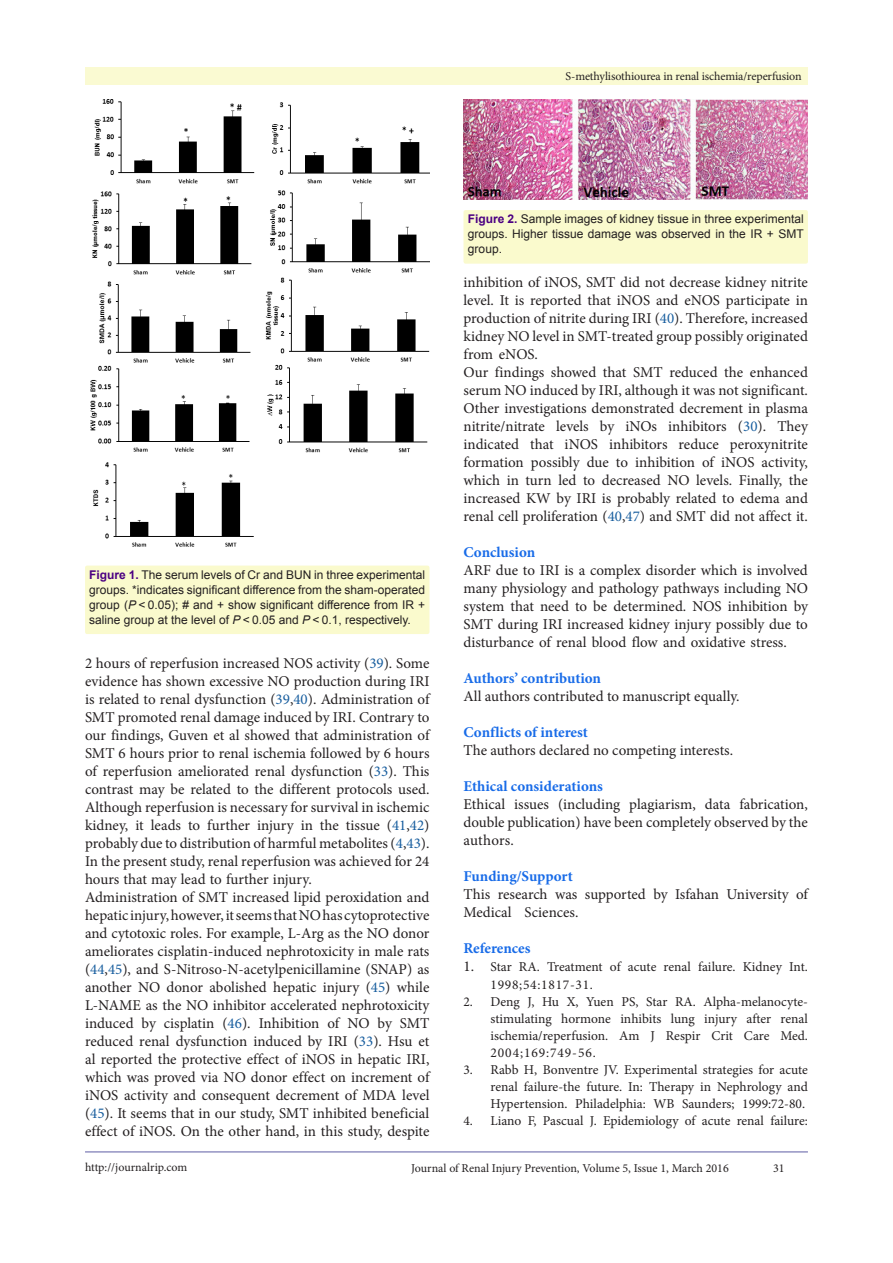
<style>
.page{position:relative;width:893px;height:1263px;background:#fff}
.page>*{position:absolute;margin:0;border:0;box-sizing:border-box;transform-origin:0 0}
.Default{font:15px/18px "Minion Pro";color:#231f20;text-align:justify}
.Default-2{font:700 15px "Minion Pro";color:#196ce8}
.t1{font:13.5px/17.1px "Minion Pro";color:#231f20;text-align:justify}
.t2{font:12px/15px "Arial";color:#231f20;text-align:justify}
.t3{font:12px "Minion Pro";letter-spacing:-.01em;color:#231f20}
.s1{font-weight:700;color:#4b0082}
.s2{font-style:italic}
.s3{color:#175d9e}
.s4{font-size:15px}
</style>
<div class="page">
<hr style="left:85px;top:1152px;width:723px;height:1px;background:#5e5ca5">
<div style="left:85px;top:68px;width:723px;height:17px;background:#fafad2"></div>
<div style="left:85px;top:566px;width:344px;height:68px;background:#fafacd;border-radius:2px"></div>
<div style="left:463px;top:210px;width:345px;height:54px;background:#fafacd;border-radius:2px"></div>
<img style="left:463px;top:99px;width:345px;height:101px">
<img style="left:90px;top:99px;width:339px;height:448px">
<p class="t3" style="left:566px;top:68px;width:237px">S-methylisothiourea in renal ischemia/reperfusion</p>
<p class="t2" style="left:89px;top:567px;width:337px"><span class="s1">Figure 1.</span> The serum levels of Cr and BUN in three experimental groups. *indicates significant difference from the sham-operated group (<span class="s2">P</span> &lt; 0.05); # and + show significant difference from IR + saline group at the level of <span class="s2">P</span> &lt; 0.05 and <span class="s2">P</span> &lt; 0.1, respectively.</p>
<p class="Default" style="left:85px;top:654px;width:346px">2 hours of reperfusion increased NOS activity (<span class="s3">39</span>). Some evidence has shown excessive NO production during IRI is related to renal dysfunction (<span class="s3">39</span>,<span class="s3">40</span>). Administration of SMT promoted renal damage induced by IRI. Contrary to our findings, Guven et al showed that administration of SMT 6 hours prior to renal ischemia followed by 6 hours of reperfusion ameliorated renal dysfunction (<span class="s3">33</span>). This contrast may be related to the different protocols used.<br>Although reperfusion is necessary for survival in ischemic kidney, it leads to further injury in the tissue (<span class="s3">41</span>,<span class="s3">42</span>) probably due to distribution of harmful metabolites (<span class="s3">4</span>,<span class="s3">43</span>).<br>In the present study, renal reperfusion was achieved for 24 hours that may lead to further injury.</p>
<p class="Default" style="left:85px;top:888px;width:346px">Administration of SMT increased lipid peroxidation and hepatic injury, however, it seems that NO has cytoprotective and cytotoxic roles. For example, L-Arg as the NO donor ameliorates cisplatin-induced nephrotoxicity in male rats (<span class="s3">44</span>,<span class="s3">45</span>), and S-Nitroso-N-acetylpenicillamine (SNAP) as another NO donor abolished hepatic injury (<span class="s3">45</span>) while L-NAME as the NO inhibitor accelerated nephrotoxicity induced by cisplatin (<span class="s3">46</span>). Inhibition of NO by SMT reduced renal dysfunction induced by IRI (<span class="s3">33</span>). Hsu et al reported the protective effect of iNOS in hepatic IRI, which was proved via NO donor effect on increment of iNOS activity and consequent decrement of MDA level (<span class="s3">45</span>). It seems that in our study, SMT inhibited beneficial effect of iNOS. On the other hand, in this study, despite</p>
<p class="t2" style="left:468px;top:211px;width:337px"><span class="s1">Figure 2.</span> Sample images of kidney tissue in three experimental groups. Higher tissue damage was observed in the IR + SMT group.</p>
<p class="Default" style="left:463px;top:274px;width:346px">inhibition of iNOS, SMT did not decrease kidney nitrite level. It is reported that iNOS and eNOS participate in production of nitrite during IRI (<span class="s3">40</span>). Therefore, increased kidney NO level in SMT-treated group possibly originated from eNOS.</p>
<p class="Default" style="left:463px;top:364px;width:346px">Our findings showed that SMT reduced the enhanced serum NO induced by IRI, although it was not significant.<br>Other investigations demonstrated decrement in plasma nitrite/nitrate levels by iNOs inhibitors (<span class="s3">30</span>). They indicated that iNOS inhibitors reduce peroxynitrite formation possibly due to inhibition of iNOS activity, which in turn led to decreased NO levels. Finally, the increased KW by IRI is probably related to edema and renal cell proliferation (<span class="s3">40</span>,<span class="s3">47</span>) and SMT did not affect it.</p>
<p class="Default-2" style="left:463px;top:542px;width:73px">Conclusion</p>
<p class="Default" style="left:463px;top:562px;width:346px">ARF due to IRI is a complex disorder which is involved many physiology and pathology pathways including NO system that need to be determined. NOS inhibition by SMT during IRI increased kidney injury possibly due to disturbance of renal blood flow and oxidative stress.</p>
<p class="Default-2" style="left:463px;top:668px;width:139px">Authors’ contribution</p>
<p class="Default" style="left:463px;top:688px;width:278px">All authors contributed to manuscript equally.</p>
<p class="Default-2" style="left:463px;top:722px;width:126px">Conflicts of interest</p>
<p class="Default" style="left:463px;top:742px;width:271px">The authors declared no competing interests.</p>
<p class="Default-2" style="left:463px;top:776px;width:141px">Ethical considerations</p>
<p class="Default" style="left:463px;top:796px;width:346px">Ethical issues (including plagiarism, data fabrication, double publication) have been completely observed by the authors.</p>
<p class="Default-2" style="left:463px;top:866px;width:111px">Funding/Support</p>
<p class="Default" style="left:463px;top:886px;width:346px">This research was supported by Isfahan University of<br>Medical Sciences.</p>
<p class="Default-2" style="left:463px;top:938px;width:69px">References</p>
<p class="t1" style="left:490px;top:958px;width:319px;text-indent:-27px"><span class="s4">1.</span> Star RA. Treatment of acute renal failure. Kidney Int.<br>1998;54:1817-31.</p>
<p class="t1" style="left:490px;top:993px;width:319px;text-indent:-27px">2. Deng J, Hu X, Yuen PS, Star RA. Alpha-melanocyte&shy;stimulating hormone inhibits lung injury after renal ischemia/reperfusion. Am J Respir Crit Care Med.<br>2004;169:749-56.</p>
<p class="t1" style="left:490px;top:1061px;width:319px;text-indent:-27px">3. Rabb H, Bonventre JV. Experimental strategies for acute renal failure-the future. In: Therapy in Nephrology and Hypertension. Philadelphia: WB Saunders; 1999:72-80.</p>
<p class="t1" style="left:463px;top:1112px;width:346px">4. Liano F, Pascual J. Epidemiology of acute renal failure:</p>
<p class="t3" style="left:85px;top:1159px;width:104px">http://journalrip.com</p>
<p class="t3" style="left:411px;top:1160px;width:319px">Journal of Renal Injury Prevention, Volume 5, Issue 1, March 2016</p>
<p class="t3" style="left:773px;top:1160px;width:13px">31</p>
</div>
